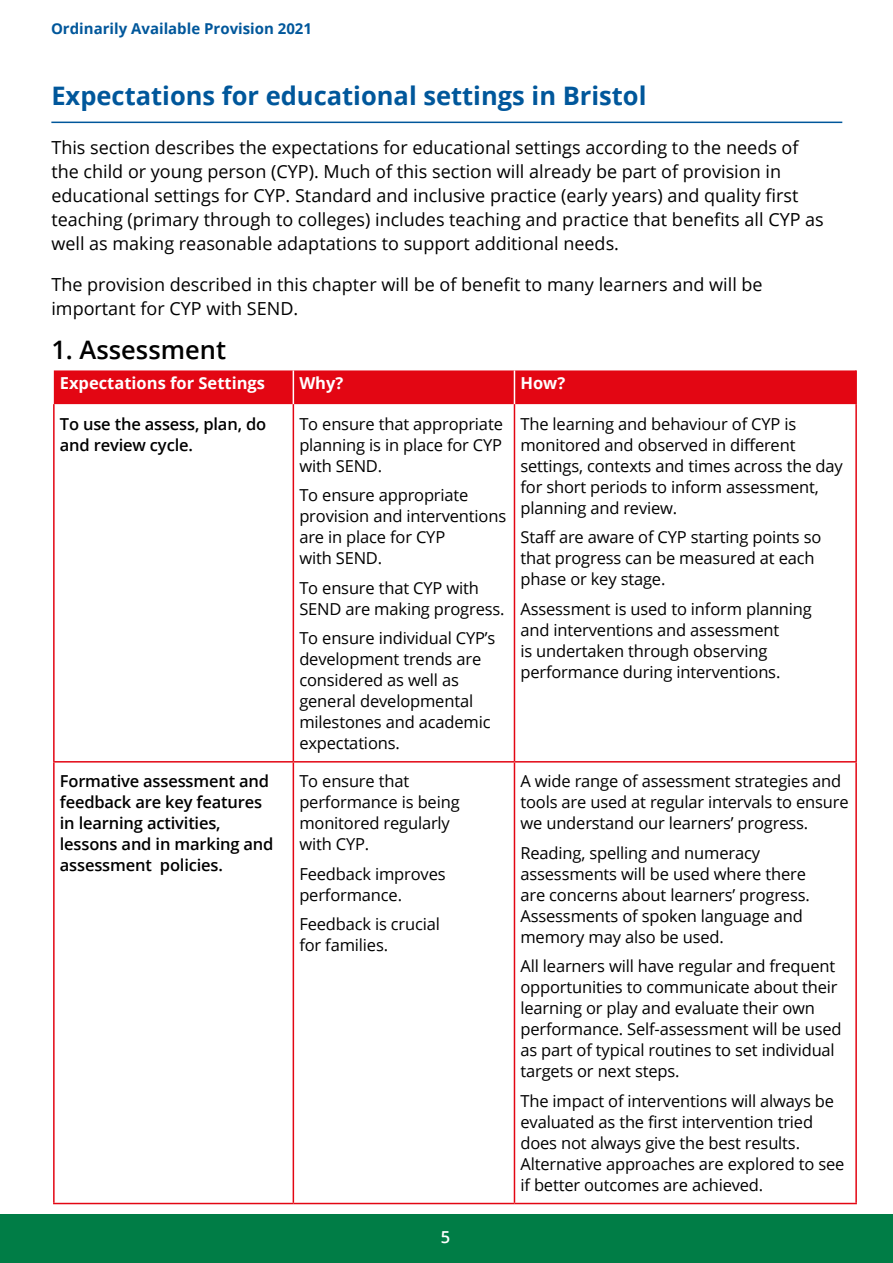
<style>
.page{position:relative;width:893px;height:1263px;background:#fff}
.page>*{position:absolute;margin:0;border:0;box-sizing:border-box;transform-origin:0 0}
.H2_Title_Chapter_Hea{font:700 25.5px "Open Sans";color:#00579b}
.H3_Title_sub_head{font:600 25.5px "Open Sans";color:#000}
.Intro_body_text{font:18px/24px "Open Sans";color:#000}
.Table_text{font:16.5px/21px "Open Sans";letter-spacing:-.01em;color:#000}
.Table_text-2{font:600 16.5px/21px "Open Sans";letter-spacing:-.01em;color:#000}
.Table_sub_header{font:700 16.5px "Open Sans";color:#fff}
.t1{font:600 16.5px "Open Sans";color:#fff}
.t2{font:700 15px "Open Sans";color:#00579b}
</style>
<div class="page">
<div style="left:0;top:1214px;width:893px;height:49px;background:#007d46"></div>
<hr style="left:51px;top:122px;width:791px;height:1px;background:#00579b">
<div style="left:54px;top:370px;width:801px;height:34px;background:#e30613"></div>
<hr style="left:855px;top:370px;width:2px;height:34px;background:#e30613">
<hr style="left:293px;top:370px;width:1px;height:34px;background:#fff">
<hr style="left:514px;top:370px;width:1px;height:34px;background:#fff">
<hr style="left:53px;top:404px;width:2px;height:357px;background:#e30613">
<hr style="left:293px;top:404px;width:1px;height:357px;background:#e30613">
<hr style="left:514px;top:404px;width:1px;height:357px;background:#e30613">
<hr style="left:855px;top:404px;width:2px;height:357px;background:#e30613">
<hr style="left:53px;top:761px;width:240px;height:1px;background:#e30613">
<hr style="left:53px;top:762px;width:2px;height:441px;background:#e30613">
<hr style="left:293px;top:761px;width:221px;height:1px;background:#e30613">
<hr style="left:293px;top:762px;width:1px;height:441px;background:#e30613">
<hr style="left:514px;top:761px;width:343px;height:1px;background:#e30613">
<hr style="left:514px;top:762px;width:1px;height:441px;background:#e30613">
<hr style="left:855px;top:762px;width:2px;height:441px;background:#e30613">
<hr style="left:53px;top:1203px;width:240px;height:1px;background:#e30613">
<hr style="left:293px;top:1203px;width:221px;height:1px;background:#e30613">
<hr style="left:514px;top:1203px;width:343px;height:1px;background:#e30613">
<p class="t2" style="left:51px;top:18px;width:263px">Ordinarily Available Provision 2021</p>
<h2 class="H2_Title_Chapter_Hea" style="left:51px;top:77px;width:597px">Expectations for educational settings in Bristol</h2>
<p class="Intro_body_text" style="left:51px;top:135px;width:774px">This section describes the expectations for educational settings according to the needs of the child or young person (CYP). Much of this section will already be part of provision in educational settings for CYP. Standard and inclusive practice (early years) and quality first teaching (primary through to colleges) includes teaching and practice that benefits all CYP as well as making reasonable adaptations to support additional needs.</p>
<p class="Intro_body_text" style="left:51px;top:272px;width:713px">The provision described in this chapter will be of benefit to many learners and will be important for CYP with SEND.</p>
<h3 class="H3_Title_sub_head" style="left:51px;top:332px;width:176px">1. Assessment</h3>
<p class="Table_sub_header" style="left:60px;top:371px;width:207px">Expectations for Settings</p>
<p class="Table_sub_header" style="left:299px;top:371px;width:46px">Why?</p>
<p class="Table_sub_header" style="left:520px;top:371px;width:46px">How?</p>
<p class="Table_text-2" style="left:60px;top:413px;width:208px">To use the assess, plan, do and review cycle.</p>
<p class="Table_text" style="left:299px;top:413px;width:205px;text-align:justify">To ensure that appropriate planning is in place for CYP with SEND.</p>
<p class="Table_text" style="left:299px;top:484px;width:208px">To ensure appropriate provision and interventions are in place for CYP<br>with SEND.</p>
<p class="Table_text" style="left:299px;top:577px;width:207px">To ensure that CYP with<br>SEND are making progress.</p>
<p class="Table_text" style="left:299px;top:627px;width:198px">To ensure individual CYP’s development trends are considered as well as general developmental milestones and academic expectations.</p>
<p class="Table_text" style="left:520px;top:413px;width:324px">The learning and behaviour of CYP is monitored and observed in different settings, contexts and times across the day for short periods to inform assessment, planning and review.</p>
<p class="Table_text" style="left:520px;top:526px;width:302px">Staff are aware of CYP starting points so that progress can be measured at each phase or key stage.</p>
<p class="Table_text" style="left:520px;top:598px;width:293px">Assessment is used to inform planning and interventions and assessment<br>is undertaken through observing performance during interventions.</p>
<p class="Table_text-2" style="left:60px;top:770px;width:215px">Formative assessment and feedback are key features in learning activities, lessons and in marking and assessment policies.</p>
<p class="Table_text" style="left:299px;top:770px;width:162px">To ensure that performance is being monitored regularly with CYP.</p>
<p class="Table_text" style="left:299px;top:863px;width:148px">Feedback improves performance.</p>
<p class="Table_text" style="left:299px;top:913px;width:142px">Feedback is crucial for families.</p>
<p class="t1" style="left:441px;top:1225px;width:11px">5</p>
<p class="Table_text" style="left:520px;top:770px;width:330px">A wide range of assessment strategies and tools are used at regular intervals to ensure we understand our learners’ progress.</p>
<p class="Table_text" style="left:520px;top:842px;width:291px">Reading, spelling and numeracy assessments will be used where there are concerns about learners’ progress.<br>Assessments of spoken language and memory may also be used.</p>
<p class="Table_text" style="left:520px;top:955px;width:323px">All learners will have regular and frequent opportunities to communicate about their learning or play and evaluate their own performance. Self-assessment will be used as part of typical routines to set individual targets or next steps.</p>
<p class="Table_text" style="left:520px;top:1090px;width:325px">The impact of interventions will always be evaluated as the first intervention tried does not always give the best results.<br>Alternative approaches are explored to see if better outcomes are achieved.</p>
</div>
